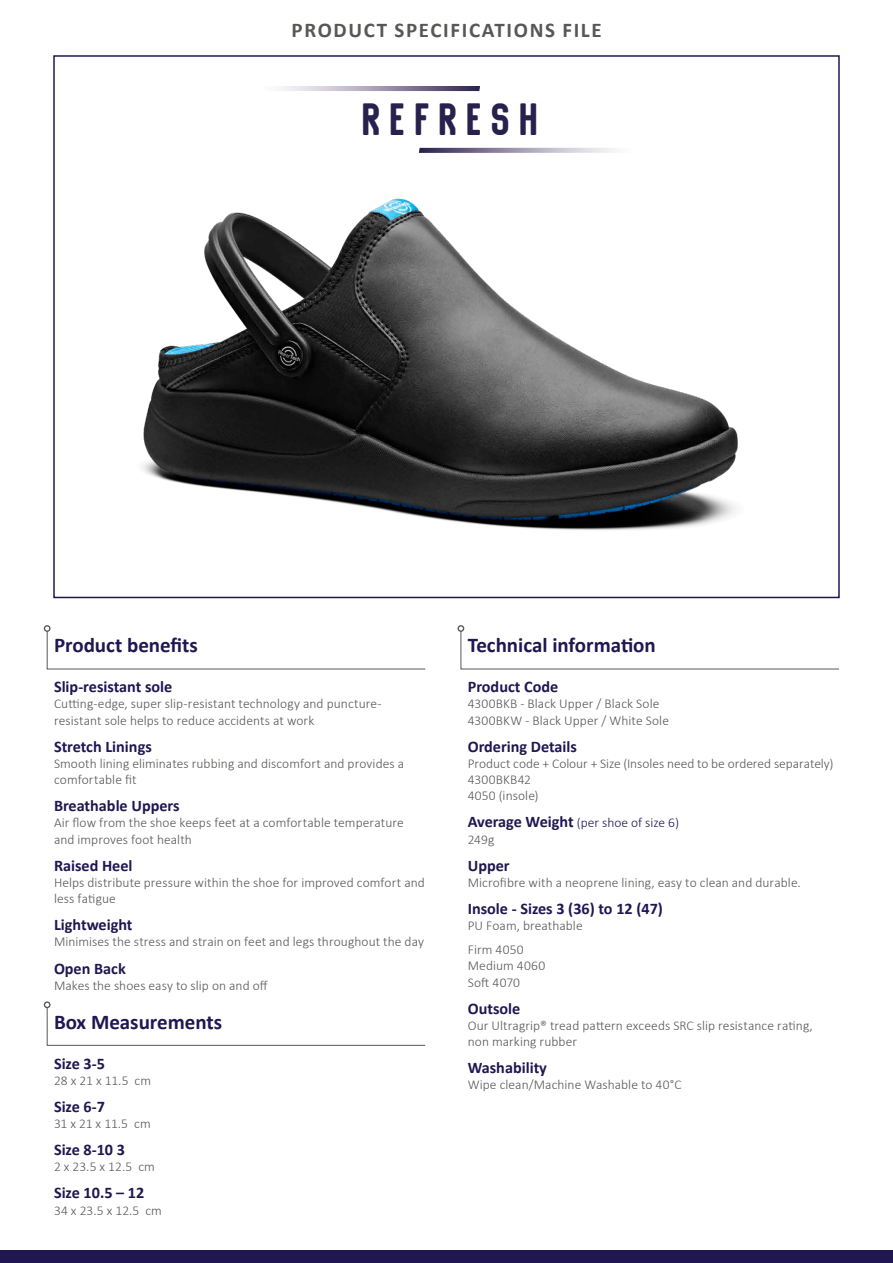
<style>
.page{position:relative;width:893px;height:1263px;background:#fff}
.page>*{position:absolute;margin:0;border:0;box-sizing:border-box;transform-origin:0 0}
.t1{font:45.3px "Chromoxome";letter-spacing:.21em;color:#27214e}
.t2{font:700 21px "Calibri";color:#201751}
.t3{font:700 21px "Calibri";letter-spacing:.08em;color:#575756}
.t4{font:700 16.2px "Calibri";color:#201751}
.t5{font:300 13.5px/16.2px "Calibri";letter-spacing:.005em;color:#575756}
.t6{font:300 13.5px/16.2px "Calibri";color:#201751}
.s1{font-weight:700;font-size:16.2px}
.s2{color:#575756}
</style>
<div class="page">
<img style="left:142px;top:147px;width:596px;height:383px">
<svg style="left:46px;top:631px;width:380px;height:39px"></svg>
<div style="left:44px;top:625px;width:7px;height:7px;border:1px solid #575756;border-radius:50%"></div>
<svg style="left:46px;top:1007px;width:380px;height:39px"></svg>
<div style="left:44px;top:1001px;width:7px;height:7px;border:1px solid #575756;border-radius:50%"></div>
<svg style="left:460px;top:630px;width:379px;height:40px"></svg>
<div style="left:458px;top:625px;width:6px;height:7px;border:1px solid #575756;border-radius:50%"></div>
<div style="left:0;top:1250px;width:893px;height:13px;background:#201751"></div>
<svg style="left:281px;top:86px;width:199px;height:5px"></svg>
<svg style="left:419px;top:148px;width:214px;height:5px"></svg>
<h2 class="t3" style="left:292px;top:17px;width:312px">PRODUCT SPECIFICATIONS FILE</h2>
<h1 class="t1" style="left:362px;top:95px;width:178px">REFRESH</h1>
<h2 class="t2" style="left:54px;top:632px;width:145px">Product benefits</h2>
<h2 class="t2" style="left:468px;top:632px;width:190px">Technical information</h2>
<p class="t4" style="left:54px;top:676px;width:120px">Slip-resistant sole</p>
<p class="t5" style="left:54px;top:695px;width:329px">Cutting-edge, super slip-resistant technology and puncture&shy;resistant sole helps to reduce accidents at work</p>
<p class="t4" style="left:54px;top:736px;width:99px">Stretch Linings</p>
<p class="t5" style="left:54px;top:755px;width:352px">Smooth lining eliminates rubbing and discomfort and provides a comfortable fit</p>
<p class="t4" style="left:54px;top:795px;width:127px">Breathable Uppers</p>
<p class="t5" style="left:54px;top:814px;width:351px">Air flow from the shoe keeps feet at a comfortable temperature and improves foot health</p>
<p class="t4" style="left:54px;top:855px;width:80px">Raised Heel</p>
<p class="t5" style="left:54px;top:874px;width:372px">Helps distribute pressure within the shoe for improved comfort and less fatigue</p>
<p class="t4" style="left:54px;top:914px;width:80px">Lightweight</p>
<p class="t5" style="left:54px;top:933px;width:371px">Minimises the stress and strain on feet and legs throughout the day</p>
<p class="t4" style="left:54px;top:958px;width:73px">Open Back</p>
<p class="t5" style="left:54px;top:976px;width:215px">Makes the shoes easy to slip on and off</p>
<h2 class="t2" style="left:54px;top:1008px;width:170px">Box Measurements</h2>
<p class="t4" style="left:54px;top:1053px;width:52px">Size 3-5</p>
<p class="t5" style="left:54px;top:1071px;width:99px">28 x 21 x 11.5 cm</p>
<p class="t4" style="left:54px;top:1096px;width:52px">Size 6-7</p>
<p class="t5" style="left:54px;top:1115px;width:98px">31 x 21 x 11.5 cm</p>
<p class="t4" style="left:54px;top:1139px;width:73px">Size 8-10 3</p>
<p class="t5" style="left:54px;top:1158px;width:102px">2 x 23.5 x 12.5 cm</p>
<p class="t4" style="left:54px;top:1183px;width:92px">Size 10.5 – 12</p>
<p class="t5" style="left:54px;top:1201px;width:109px">34 x 23.5 x 12.5 cm</p>
<p class="t4" style="left:468px;top:676px;width:92px">Product Code</p>
<p class="t5" style="left:468px;top:695px;width:203px">4300BKB - Black Upper / Black Sole<br>4300BKW - Black Upper / White Sole</p>
<p class="t4" style="left:468px;top:736px;width:111px">Ordering Details</p>
<p class="t5" style="left:468px;top:755px;width:367px">Product code + Colour + Size (Insoles need to be ordered separately)<br>4300BKB42<br>4050 (insole)</p>
<p class="t6" style="left:468px;top:814px;width:213px"><span class="s1">Average Weight</span> (per shoe of size 6)<br><span class="s2">249g</span></p>
<p class="t4" style="left:468px;top:855px;width:43px">Upper</p>
<p class="t5" style="left:468px;top:874px;width:335px">Microfibre with a neoprene lining, easy to clean and durable.</p>
<p class="t4" style="left:468px;top:898px;width:197px">Insole - Sizes 3 (36) to 12 (47)</p>
<p class="t5" style="left:468px;top:913px;width:116px;line-height:23.9px">PU Foam, breathable<br>Firm 4050</p>
<p class="t5" style="left:468px;top:957px;width:79px">Medium 4060<br>Soft 4070</p>
<p class="t4" style="left:468px;top:998px;width:54px">Outsole</p>
<p class="t5" style="left:468px;top:1016px;width:347px">Our Ultragrip® tread pattern exceeds SRC slip resistance rating, non marking rubber</p>
<p class="t4" style="left:468px;top:1057px;width:81px">Washability</p>
<p class="t5" style="left:468px;top:1076px;width:215px">Wipe clean/Machine Washable to 40°C</p>
</div>
